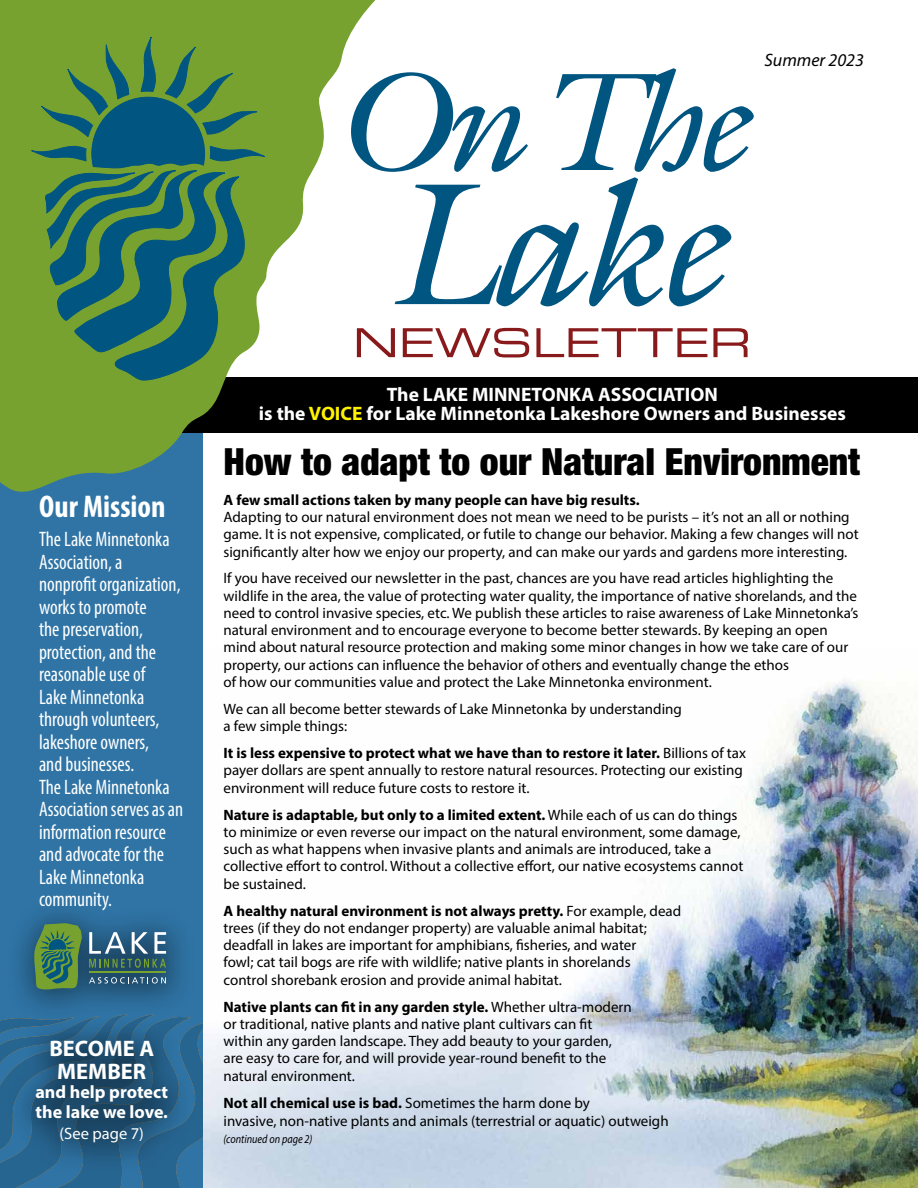
<style>
.page{position:relative;width:918px;height:1188px;background:#fff}
.page>*{position:absolute;margin:0;border:0;box-sizing:border-box;transform-origin:0 0}
.t1{font:900 condensed 37.5px "Helvetica Neue LT Std";color:#000}
.t2{font:700 condensed 31.5px "Myriad Pro";color:#fff}
.t3{font:700 22.5px/22.5px "Myriad Pro";color:#fff;text-align:center}
.t4{font:condensed 21px/22.5px "Myriad Pro";color:#fff;scale:.95 1}
.t5{font:700 19.5px/19.5px "Myriad Pro";color:#fff;text-align:center}
.t6{font:700 18px/19.5px "Myriad Pro";color:#fff}
.t7{font:italic 18px "Myriad Pro";color:#000}
.t8{font:16.5px "Myriad Pro";color:#fff}
.t9{font:15px/17.2px "Myriad Pro";color:#000}
.t10{font:700 15px "Myriad Pro";color:#000}
.t11{font:italic 12px "Myriad Pro";color:#000;scale:.85 1}
.s1{color:#fff200}
.s2{font-weight:700}
</style>
<div class="page">
<img style="left:202px;top:647px;width:716px;height:541px">
<div style="left:0;top:290px;width:202px;height:898px;background:#2f74a5"></div>
<svg style="left:0;top:1019px;width:202px;height:169px"></svg>
<div style="left:0;top:378px;width:918px;height:55px;background:#000"></div>
<svg style="left:0;top:0;width:389px;height:495px;fill:#78a22f"></svg>
<svg style="left:20px;top:26px;width:256px;height:356px"></svg>
<svg style="left:357px;top:328px;width:38px;height:29px"></svg>
<svg style="left:403px;top:328px;width:126px;height:29px"></svg>
<svg style="left:536px;top:328px;width:171px;height:29px"></svg>
<svg style="left:713px;top:328px;width:35px;height:29px"></svg>
<svg style="left:343px;top:59px;width:411px;height:256px"></svg>
<div style="left:7px;top:1015px;width:189px;height:158px;background:#000;opacity:.4"></div>
<div style="left:5px;top:897px;width:190px;height:125px;background:#000;opacity:.4"></div>
<svg style="left:89px;top:932px;width:77px;height:36px"></svg>
<svg style="left:89px;top:977px;width:77px;height:7px"></svg>
<svg style="left:34px;top:923px;width:48px;height:68px"></svg>
<hr style="left:89px;top:971px;width:77px;height:1px;background:#78a22f">
<p class="t7" style="left:764px;top:49px;width:101px">Summer 2023</p>
<h2 class="t2" style="left:39px;top:487px;width:128px">Our Mission</h2>
<p class="t4" style="left:39px;top:528px;width:153px">The Lake Minnetonka<br>Association, a nonprofit organization, works to promote<br>the preservation, protection, and the reasonable use of<br>Lake Minnetonka through volunteers, lakeshore owners,<br>and businesses.<br>The Lake Minnetonka<br>Association serves as an information resource and advocate for the<br>Lake Minnetonka community.</p>
<h3 class="t3" style="left:49px;top:1037px;width:106px">BECOME A<br>MEMBER</h3>
<p class="t6" style="left:35px;top:1082px;width:134px">and help protect the lake we love.</p>
<p class="t8" style="left:60px;top:1123px;width:86px">(See page 7)</p>
<h3 class="t5" style="left:259px;top:384px;width:588px">The LAKE MINNETONKA ASSOCIATION<br>is the <span class="s1">VOICE</span> for Lake Minnetonka Lakeshore Owners and Businesses</h3>
<h1 class="t1" style="left:224px;top:439px;width:638px">How to adapt to our Natural Environment</h1>
<p class="t10" style="left:224px;top:490px;width:418px">A few small actions taken by many people can have big results.</p>
<p class="t9" style="left:224px;top:508px;width:637px">Adapting to our natural environment does not mean we need to be purists – it’s not an all or nothing game. It is not expensive, complicated, or futile to change our behavior. Making a few changes will not significantly alter how we enjoy our property, and can make our yards and gardens more interesting.</p>
<p class="t9" style="left:224px;top:570px;width:637px">If you have received our newsletter in the past, chances are you have read articles highlighting the wildlife in the area, the value of protecting water quality, the importance of native shorelands, and the need to control invasive species, etc. We publish these articles to raise awareness of Lake Minnetonka’s natural environment and to encourage everyone to become better stewards. By keeping an open mind about natural resource protection and making some minor changes in how we take care of our property, our actions can influence the behavior of others and eventually change the ethos<br>of how our communities value and protect the Lake Minnetonka environment.</p>
<p class="t9" style="left:224px;top:700px;width:460px">We can all become better stewards of Lake Minnetonka by understanding a few simple things:</p>
<p class="t9" style="left:224px;top:744px;width:524px"><span class="s2">It is less expensive to protect what we have than to restore it later.</span> Billions of tax payer dollars are spent annually to restore natural resources. Protecting our existing environment will reduce future costs to restore it.</p>
<p class="t9" style="left:224px;top:806px;width:521px"><span class="s2">Nature is adaptable, but only to a limited extent.</span> While each of us can do things to minimize or even reverse our impact on the natural environment, some damage, such as what happens when invasive plants and animals are introduced, take a collective effort to control. Without a collective effort, our native ecosystems cannot be sustained.</p>
<p class="t9" style="left:224px;top:902px;width:459px"><span class="s2">A healthy natural environment is not always pretty.</span> For example, dead trees (if they do not endanger property) are valuable animal habitat; deadfall in lakes are important for amphibians, fisheries, and water<br>fowl; cat tail bogs are rife with wildlife; native plants in shorelands<br>control shorebank erosion and provide animal habitat.</p>
<p class="t9" style="left:224px;top:998px;width:410px"><span class="s2">Native plants can fit in any garden style.</span> Whether ultra-modern or traditional, native plants and native plant cultivars can fit within any garden landscape. They add beauty to your garden, are easy to care for, and will provide year-round benefit to the natural environment.</p>
<p class="t9" style="left:224px;top:1093px;width:447px;line-height:18px"><span class="s2">Not all chemical use is bad.</span> Sometimes the harm done by<br>invasive, non-native plants and animals (terrestrial or aquatic) outweigh</p>
<p class="t11" style="left:224px;top:1132px;width:106px">(continued on page 2)</p>
</div>
